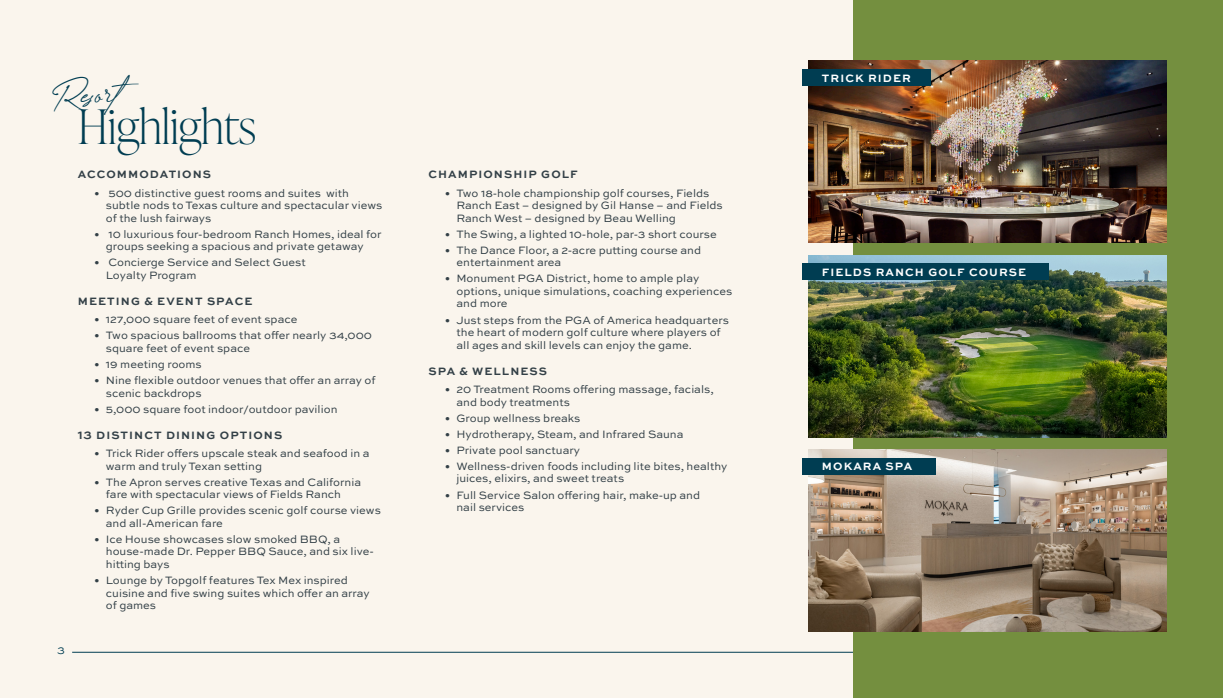
<style>
.page{position:relative;width:1223px;height:698px;background:#fff}
.page>*{position:absolute;margin:0;border:0;box-sizing:border-box;transform-origin:0 0}
.t1{font:100 47.5px "Ivy Presto Display";color:#003d52}
.t2{font:42.88px "Creattion Demo";color:#003d52}
.t3{font:11.25px/12.5px "Sweet Sans Pro";color:#334047}
.subhead{font:700 11.25px "Sweet Sans Pro";letter-spacing:.095em;color:#334047}
.subhead-2{font:700 11.25px "Sweet Sans Pro";letter-spacing:.095em;color:#fff}
.t4{font:10px "Sweet Sans Pro";color:#003d52}
</style>
<div class="page">
<div style="left:0;top:0;width:1211px;height:698px;background:#faf5ed"></div>
<hr style="left:72px;top:651px;width:1020px;height:1px;background:#003d52">
<div style="left:853px;top:0;width:369px;height:698px;background:#748f3f"></div>
<img style="left:808px;top:61px;width:358px;height:181px">
<img style="left:808px;top:255px;width:358px;height:182px">
<img style="left:808px;top:450px;width:358px;height:181px">
<div style="left:802px;top:69px;width:128px;height:17px;background:#003d52"></div>
<div style="left:802px;top:263px;width:246px;height:17px;background:#003d52"></div>
<div style="left:802px;top:457px;width:133px;height:17px;background:#003d52"></div>
<p class="t2" style="left:52px;top:73px;width:98px">Resort</p>
<p class="subhead-2" style="left:822px;top:69px;width:90px">TRICK RIDER</p>
<p class="t1" style="left:78px;top:93px;width:180px">Highlights</p>
<p class="subhead" style="left:78px;top:166px;width:135px">ACCOMMODATIONS</p>
<p class="t3" style="left:106px;top:186px;width:278px;text-indent:-11px">• 500 distinctive guest rooms and suites with subtle nods to Texas culture and spectacular views of the lush fairways</p>
<p class="t3" style="left:95px;top:227px;width:288px;text-align:center">• 10 luxurious four-bedroom Ranch Homes, ideal for groups seeking a spacious and private getaway</p>
<p class="t3" style="left:106px;top:256px;width:201px;text-indent:-11px">• Concierge Service and Select Guest<br>Loyalty Program</p>
<p class="subhead" style="left:78px;top:293px;width:176px">MEETING &amp; EVENT SPACE</p>
<p class="t3" style="left:95px;top:313px;width:204px">• 127,000 square feet of event space</p>
<p class="t3" style="left:106px;top:329px;width:268px;text-indent:-11px">• Two spacious ballrooms that offer nearly 34,000 square feet of event space</p>
<p class="t3" style="left:95px;top:357px;width:109px">• 19 meeting rooms</p>
<p class="t3" style="left:106px;top:373px;width:271px;text-indent:-11px">• Nine flexible outdoor venues that offer an array of scenic backdrops</p>
<p class="t3" style="left:95px;top:402px;width:244px">• 5,000 square foot indoor/outdoor pavilion</p>
<p class="subhead" style="left:78px;top:426px;width:206px">13 DISTINCT DINING OPTIONS</p>
<p class="t3" style="left:106px;top:446px;width:265px;text-indent:-11px">• Trick Rider offers upscale steak and seafood in a warm and truly Texan setting</p>
<p class="t3" style="left:106px;top:475px;width:257px;text-indent:-11px">• The Apron serves creative Texas and California fare with spectacular views of Fields Ranch</p>
<p class="t3" style="left:106px;top:504px;width:276px;text-indent:-11px">• Ryder Cup Grille provides scenic golf course views and all-American fare</p>
<p class="t3" style="left:106px;top:532px;width:269px;text-indent:-11px">• Ice House showcases slow smoked BBQ, a house-made Dr. Pepper BBQ Sauce, and six live&shy;hitting bays</p>
<p class="t3" style="left:106px;top:573px;width:265px;text-indent:-11px">• Lounge by Topgolf features Tex Mex inspired cuisine and five swing suites which offer an array of games</p>
<p class="subhead" style="left:428px;top:166px;width:151px">CHAMPIONSHIP GOLF</p>
<p class="t3" style="left:456px;top:186px;width:268px;text-indent:-11px">• Two 18-hole championship golf courses, Fields<br>Ranch East – designed by Gil Hanse – and Fields<br>Ranch West – designed by Beau Welling</p>
<p class="t3" style="left:445px;top:227px;width:273px">• The Swing, a lighted 10-hole, par-3 short course</p>
<p class="t3" style="left:456px;top:243px;width:246px;text-indent:-11px">• The Dance Floor, a 2-acre putting course and entertainment area</p>
<p class="t3" style="left:456px;top:272px;width:277px;text-indent:-11px">• Monument PGA District, home to ample play options, unique simulations, coaching experiences and more</p>
<p class="t3" style="left:456px;top:313px;width:274px;text-indent:-11px">• Just steps from the PGA of America headquarters the heart of modern golf culture where players of all ages and skill levels can enjoy the game.</p>
<p class="subhead" style="left:428px;top:362px;width:120px">SPA &amp; WELLNESS</p>
<p class="t3" style="left:456px;top:382px;width:259px;text-indent:-11px">• 20 Treatment Rooms offering massage, facials, and body treatments</p>
<p class="t3" style="left:445px;top:411px;width:137px">• Group wellness breaks</p>
<p class="t3" style="left:445px;top:427px;width:240px">• Hydrotherapy, Steam, and Infrared Sauna</p>
<p class="t3" style="left:445px;top:443px;width:136px">• Private pool sanctuary</p>
<p class="t3" style="left:456px;top:459px;width:272px;text-indent:-11px">• Wellness-driven foods including lite bites, healthy juices, elixirs, and sweet treats</p>
<p class="t3" style="left:456px;top:488px;width:245px;text-indent:-11px">• Full Service Salon offering hair, make-up and nail services</p>
<p class="subhead-2" style="left:822px;top:263px;width:206px">FIELDS RANCH GOLF COURSE</p>
<p class="subhead-2" style="left:822px;top:458px;width:92px">MOKARA SPA</p>
<p class="t4" style="left:57px;top:643px;width:9px">3</p>
</div>
